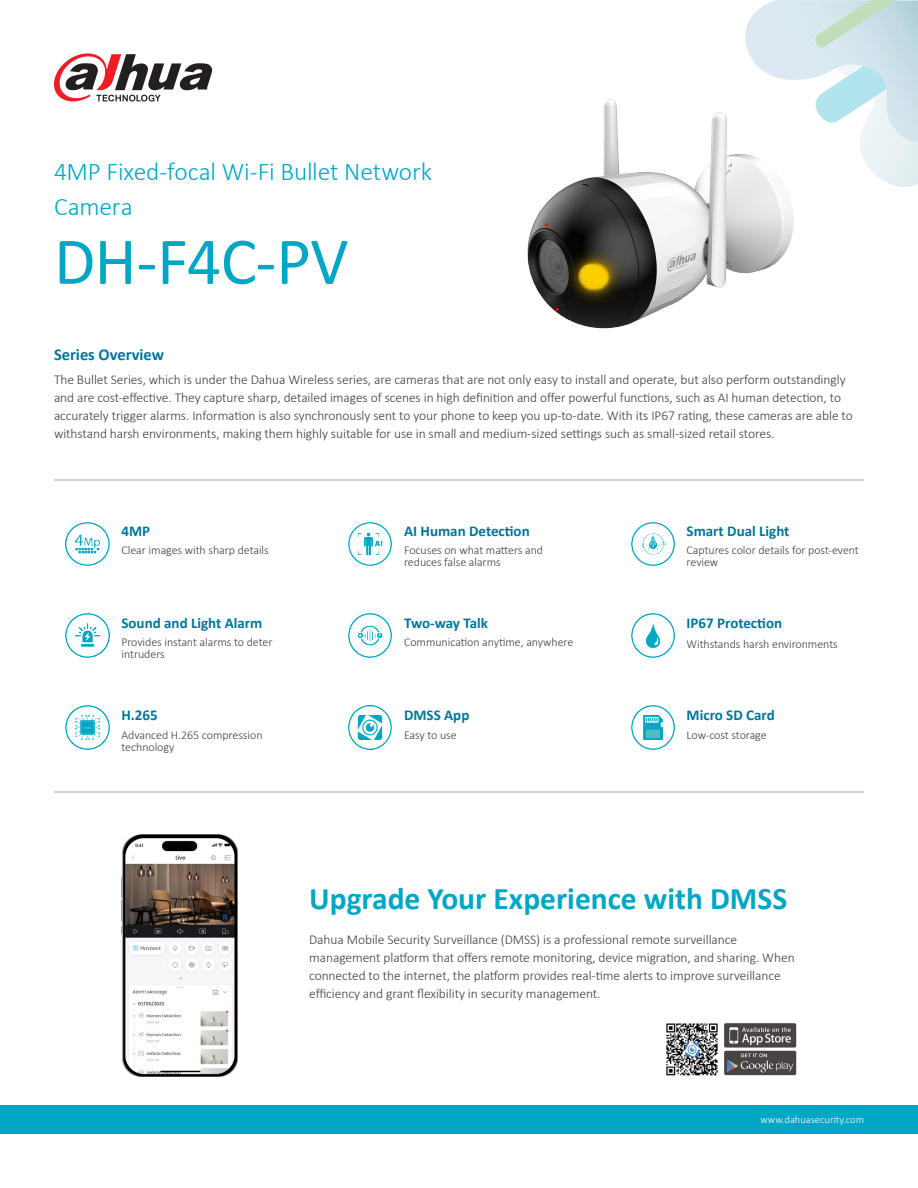
<style>
.page{position:relative;width:918px;height:1188px;background:#fff}
.page>*{position:absolute;margin:0;border:0;box-sizing:border-box;transform-origin:0 0}
.t1{font:67.5px "Calibri";letter-spacing:-.015em;color:#00a7c4}
.t2{font:700 31.5px "Calibri";color:#00a7c4}
.t3{font:300 25.5px/34.5px "Calibri";letter-spacing:-.01em;color:#00a7c4}
.t4{font:700 16.5px "Calibri";color:#00759a}
.t5{font:700 15px "Calibri";color:#00759a}
.t6{font:300 13.5px/18px "Calibri";letter-spacing:-.005em;color:#3e3e3f}
.t7{font:300 12px/12px "Calibri";letter-spacing:-.005em;color:#3e3e3f}
.t8{font:300 10.5px "Calibri";color:#fff}
</style>
<div class="page">
<div style="left:0;top:1105px;width:918px;height:29px;background:#00a7c4"></div>
<svg style="left:54px;top:53px;width:158px;height:49px"></svg>
<img style="left:527px;top:99px;width:267px;height:230px">
<hr style="left:54px;top:791px;width:810px;height:2px;background:#d1d2d4">
<hr style="left:54px;top:480px;width:810px;height:1px;background:#d1d2d4">
<img style="left:122px;top:835px;width:116px;height:241px">
<svg style="left:745px;top:0;width:173px;height:195px"></svg>
<img style="left:666px;top:1023px;width:131px;height:53px">
<img style="left:66px;top:522px;width:43px;height:44px">
<img style="left:66px;top:614px;width:43px;height:43px">
<img style="left:66px;top:706px;width:43px;height:43px">
<img style="left:348px;top:522px;width:44px;height:44px">
<img style="left:348px;top:614px;width:44px;height:43px">
<img style="left:348px;top:706px;width:44px;height:43px">
<img style="left:631px;top:522px;width:43px;height:44px">
<img style="left:631px;top:614px;width:43px;height:43px">
<img style="left:631px;top:706px;width:43px;height:43px">
<p class="t3" style="left:54px;top:154px;width:380px">4MP Fixed-focal Wi-Fi Bullet Network<br>Camera</p>
<p class="t1" style="left:54px;top:215px;width:296px">DH-F4C-PV</p>
<p class="t4" style="left:54px;top:343px;width:112px">Series Overview</p>
<p class="t6" style="left:54px;top:371px;width:800px">The Bullet Series, which is under the Dahua Wireless series, are cameras that are not only easy to install and operate, but also perform outstandingly and are cost-effective. They capture sharp, detailed images of scenes in high definition and offer powerful functions, such as AI human detection, to accurately trigger alarms. Information is also synchronously sent to your phone to keep you up-to-date. With its IP67 rating, these cameras are able to withstand harsh environments, making them highly suitable for use in small and medium-sized settings such as small-sized retail stores.</p>
<p class="t5" style="left:122px;top:520px;width:30px">4MP</p>
<p class="t7" style="left:122px;top:544px;width:149px">Clear images with sharp details</p>
<p class="t5" style="left:122px;top:612px;width:142px">Sound and Light Alarm</p>
<p class="t7" style="left:122px;top:636px;width:152px">Provides instant alarms to deter intruders</p>
<p class="t5" style="left:122px;top:704px;width:38px">H.265</p>
<p class="t7" style="left:122px;top:729px;width:143px">Advanced H.265 compression technology</p>
<p class="t5" style="left:404px;top:520px;width:127px">AI Human Detection</p>
<p class="t7" style="left:404px;top:544px;width:141px">Focuses on what matters and reduces false alarms</p>
<p class="t5" style="left:687px;top:520px;width:104px">Smart Dual Light</p>
<p class="t7" style="left:687px;top:544px;width:174px">Captures color details for post-event review</p>
<p class="t5" style="left:404px;top:612px;width:85px">Two-way Talk</p>
<p class="t7" style="left:404px;top:636px;width:171px">Communication anytime, anywhere</p>
<p class="t5" style="left:687px;top:612px;width:97px">IP67 Protection</p>
<p class="t7" style="left:687px;top:638px;width:153px">Withstands harsh environments</p>
<p class="t5" style="left:404px;top:704px;width:67px">DMSS App</p>
<p class="t7" style="left:404px;top:729px;width:54px">Easy to use</p>
<p class="t5" style="left:687px;top:704px;width:90px">Micro SD Card</p>
<p class="t7" style="left:687px;top:729px;width:82px">Low-cost storage</p>
<p class="t2" style="left:309px;top:876px;width:480px">Upgrade Your Experience with DMSS</p>
<p class="t6" style="left:309px;top:930px;width:487px">Dahua Mobile Security Surveillance (DMSS) is a professional remote surveillance management platform that offers remote monitoring, device migration, and sharing. When connected to the internet, the platform provides real-time alerts to improve surveillance efficiency and grant flexibility in security management.</p>
<p class="t8" style="left:761px;top:1113px;width:105px">www.dahuasecurity.com</p>
</div>
